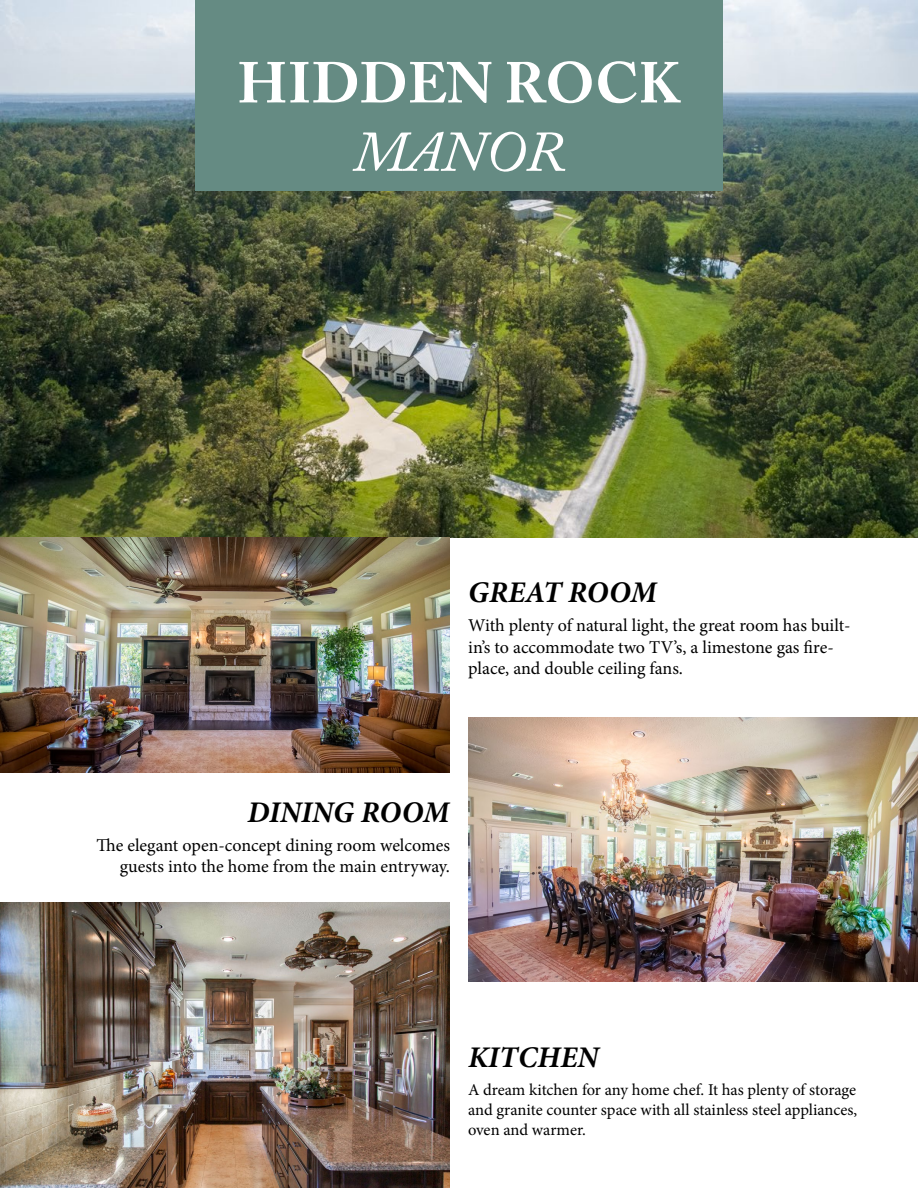
<style>
.page{position:relative;width:918px;height:1188px;background:#fff}
.page>*{position:absolute;margin:0;border:0;box-sizing:border-box;transform-origin:0 0}
.t1{font:700 57px "Adobe Caslon Pro";color:#fff}
.t2{font:italic 57px "Adobe Caslon Pro";color:#fff}
.t3{font:italic 700 30px "Minion Pro";color:#000}
.t4{font:18px/21.6px "Minion Pro";color:#000}
.t5{font:16.5px/19.8px "Minion Pro";color:#000;text-align:justify}
</style>
<div class="page">
<img style="left:0;top:0;width:918px;height:538px">
<div style="left:195px;top:0;width:528px;height:190px;background:#658b83"></div>
<img style="left:0;top:538px;width:450px;height:234px">
<img style="left:468px;top:717px;width:450px;height:264px">
<img style="left:0;top:903px;width:450px;height:285px">
<h1 class="t1" style="left:238px;top:49px;width:444px">HIDDEN ROCK</h1>
<h1 class="t2" style="left:353px;top:118px;width:214px">MANOR</h1>
<h2 class="t3" style="left:468px;top:571px;width:190px">GREAT ROOM</h2>
<p class="t4" style="left:468px;top:615px;width:384px">With plenty of natural light, the great room has built&shy;in’s to accommodate two TV’s, a limestone gas fire&shy;place, and double ceiling fans.</p>
<h2 class="t3" style="left:248px;top:791px;width:203px">DINING ROOM</h2>
<p class="t4" style="left:97px;top:834px;width:355px;text-align:right">The elegant open-concept dining room welcomes guests into the home from the main entryway.</p>
<h2 class="t3" style="left:468px;top:1036px;width:132px">KITCHEN</h2>
<p class="t5" style="left:468px;top:1080px;width:391px">A dream kitchen for any home chef. It has plenty of storage and granite counter space with all stainless steel appliances, oven and warmer.</p>
</div>
